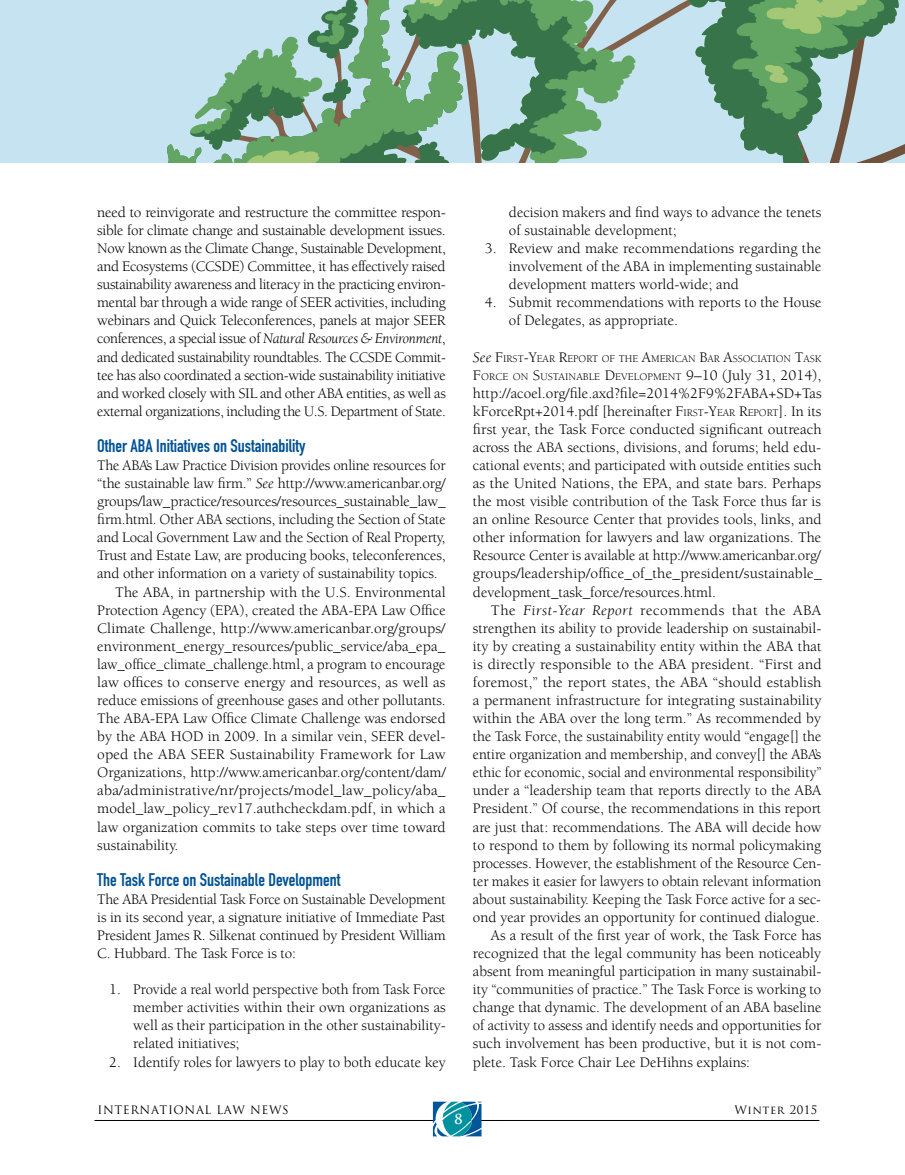
<style>
.page{position:relative;width:905px;height:1175px;background:#fff}
.page>*{position:absolute;margin:0;border:0;box-sizing:border-box;transform-origin:0 0}
.t1{font:18px "DIN Engschrift Std";color:#005295}
.t2{font:15px/18px "Berkeley Std";color:#000;text-align:justify}
.t3{font:15px "Berkeley Std";letter-spacing:.035em;color:#000}
.t4{font:700 13.5px "Trajan Pro";color:#fff}
.t5{font:11.4px "Trajan Pro";letter-spacing:.05em;color:#000}
.t6{font:10.5px/18px "Berkeley Std";color:#000}
.s1{font-style:italic}
.s2{font-style:italic;font-size:15px}
.s3{font-size:15px}
.s4{font-style:inherit}
.s5{font-size:10.5px}
</style>
<div class="page">
<hr style="left:94px;top:1120px;width:725px;height:1px;background:#000">
<svg style="left:433px;top:1101px;width:48px;height:36px"></svg>
<svg style="left:638px;top:0;width:97px;height:163px;fill:#c6e3f1"></svg>
<div style="left:0;top:0;width:86px;height:163px;background:#c6e3f1"></div>
<svg style="left:86px;top:0;width:552px;height:163px"></svg>
<svg style="left:735px;top:0;width:169px;height:163px"></svg>
<p class="t2" style="left:97px;top:203px;width:350px">need to reinvigorate and restructure the committee respon&shy;sible for climate change and sustainable development issues.<br>Now known as the Climate Change, Sustainable Development, and Ecosystems (CCSDE) Committee, it has effectively raised sustainability awareness and literacy in the practicing environ&shy;mental bar through a wide range of SEER activities, including webinars and Quick Teleconferences, panels at major SEER conferences, a special issue of <span class="s1">Natural Resources &amp; Environment</span>, and dedicated sustainability roundtables. The CCSDE Commit&shy;tee has also coordinated a section-wide sustainability initiative and worked closely with SIL and other ABA entities, as well as external organizations, including the U.S. Department of State.</p>
<p class="t1" style="left:97px;top:435px;width:210px">Other ABA Initiatives on Sustainability</p>
<p class="t2" style="left:97px;top:456px;width:350px">The ABA’s Law Practice Division provides online resources for</p>
<p class="t2" style="left:97px;top:474px;width:350px">“the sustainable law firm.” <span class="s1">See</span> http://www.americanbar.org/</p>
<p class="t2" style="left:97px;top:492px;width:350px">groups/law_practice/resources/resources_sustainable_law_</p>
<p class="t2" style="left:97px;top:511px;width:350px">firm.html. Other ABA sections, including the Section of State</p>
<p class="t2" style="left:97px;top:529px;width:349px">and Local Government Law and the Section of Real Property,</p>
<p class="t2" style="left:97px;top:547px;width:350px">Trust and Estate Law, are producing books, teleconferences,</p>
<p class="t2" style="left:97px;top:565px;width:342px">and other information on a variety of sustainability topics.</p>
<p class="t2" style="left:115px;top:583px;width:332px">The ABA, in partnership with the U.S. Environmental</p>
<p class="t2" style="left:97px;top:601px;width:350px">Protection Agency (EPA), created the ABA-EPA Law Office</p>
<p class="t2" style="left:97px;top:619px;width:349px">Climate Challenge, http://www.americanbar.org/groups/</p>
<p class="t2" style="left:97px;top:637px;width:349px">environment_energy_resources/public_service/aba_epa_</p>
<p class="t2" style="left:97px;top:655px;width:350px">law_office_climate_challenge.html, a program to encourage</p>
<p class="t2" style="left:97px;top:673px;width:350px">law offices to conserve energy and resources, as well as</p>
<p class="t2" style="left:97px;top:691px;width:350px">reduce emissions of greenhouse gases and other pollutants.</p>
<p class="t2" style="left:97px;top:709px;width:350px">The ABA-EPA Law Office Climate Challenge was endorsed</p>
<p class="t2" style="left:97px;top:727px;width:350px">by the ABA HOD in 2009. In a similar vein, SEER devel-</p>
<p class="t2" style="left:97px;top:745px;width:350px">oped the ABA SEER Sustainability Framework for Law</p>
<p class="t2" style="left:97px;top:764px;width:350px">Organizations, http://www.americanbar.org/content/dam/</p>
<p class="t2" style="left:97px;top:782px;width:350px">aba/administrative/nr/projects/model_law_policy/aba_</p>
<p class="t2" style="left:97px;top:800px;width:350px">model_law_policy_rev17.authcheckdam.pdf, in which a</p>
<p class="t2" style="left:97px;top:818px;width:350px">law organization commits to take steps over time toward</p>
<p class="t2" style="left:97px;top:836px;width:82px">sustainability.</p>
<p class="t1" style="left:97px;top:869px;width:244px">The Task Force on Sustainable Development</p>
<p class="t2" style="left:97px;top:890px;width:350px">The ABA Presidential Task Force on Sustainable Development is in its second year, a signature initiative of Immediate Past President James R. Silkenat continued by President William C. Hubbard. The Task Force is to:</p>
<p class="t2" style="left:133px;top:980px;width:314px;text-indent:-24px">1. Provide a real world perspective both from Task Force member activities within their own organizations as well as their participation in the other sustainability&shy;related initiatives;</p>
<p class="t2" style="left:109px;top:1053px;width:338px">2. Identify roles for lawyers to play to both educate key</p>
<p class="t2" style="left:509px;top:203px;width:314px">decision makers and find ways to advance the tenets of sustainable development;</p>
<p class="t2" style="left:509px;top:240px;width:314px;text-indent:-24px">3. Review and make recommendations regarding the involvement of the ABA in implementing sustainable development matters world-wide; and</p>
<p class="t2" style="left:509px;top:294px;width:314px;text-indent:-24px">4. Submit recommendations with reports to the House of Delegates, as appropriate.</p>
<p class="t6" style="left:473px;top:349px;width:350px"><span class="s2">See</span> <span class="s3">F</span>IRST<span class="s3">-Y</span>EAR <span class="s3">R</span>EPORT OF THE <span class="s3">A</span>MERICAN <span class="s3">B</span>AR <span class="s3">A</span>SSOCIATION <span class="s3">T</span>ASK<br><span class="s3">F</span>ORCE ON <span class="s3">S</span>USTAINABLE <span class="s3">D</span>EVELOPMENT <span class="s3">9–10 (July 31, 2014),</span></p>
<p class="t2" style="left:473px;top:384px;width:350px">http://acoel.org/file.axd?file=2014%2F9%2FABA+SD+Tas kForceRpt+2014.pdf [hereinafter <span class="s4">F</span><span class="s5">IRST</span><span class="s4">-Y</span><span class="s5">EAR</span> <span class="s4">R</span><span class="s5">EPORT</span>]. In its first year, the Task Force conducted significant outreach across the ABA sections, divisions, and forums; held edu&shy;cational events; and participated with outside entities such as the United Nations, the EPA, and state bars. Perhaps the most visible contribution of the Task Force thus far is an online Resource Center that provides tools, links, and other information for lawyers and law organizations. The Resource Center is available at http://www.americanbar.org/ groups/leadership/office_of_the_president/sustainable_ development_task_force/resources.html.</p>
<p class="t3" style="left:491px;top:602px;width:332px">The <span class="s1">First-Year Report</span> recommends that the ABA</p>
<p class="t2" style="left:473px;top:619px;width:350px">strengthen its ability to provide leadership on sustainabil-</p>
<p class="t2" style="left:473px;top:637px;width:350px">ity by creating a sustainability entity within the ABA that</p>
<p class="t2" style="left:473px;top:655px;width:350px">is directly responsible to the ABA president. “First and</p>
<p class="t2" style="left:473px;top:673px;width:350px">foremost,” the report states, the ABA “should establish</p>
<p class="t2" style="left:473px;top:691px;width:350px">a permanent infrastructure for integrating sustainability</p>
<p class="t2" style="left:473px;top:709px;width:349px">within the ABA over the long term.” As recommended by</p>
<p class="t2" style="left:473px;top:727px;width:350px">the Task Force, the sustainability entity would “engage[] the</p>
<p class="t2" style="left:473px;top:745px;width:350px">entire organization and membership, and convey[] the ABA’s</p>
<p class="t2" style="left:473px;top:764px;width:350px">ethic for economic, social and environmental responsibility”</p>
<p class="t2" style="left:473px;top:782px;width:350px">under a “leadership team that reports directly to the ABA</p>
<p class="t2" style="left:473px;top:800px;width:350px">President.” Of course, the recommendations in this report</p>
<p class="t2" style="left:473px;top:818px;width:350px">are just that: recommendations. The ABA will decide how</p>
<p class="t2" style="left:473px;top:836px;width:350px">to respond to them by following its normal policymaking</p>
<p class="t2" style="left:473px;top:854px;width:350px">processes. However, the establishment of the Resource Cen-</p>
<p class="t2" style="left:473px;top:872px;width:350px">ter makes it easier for lawyers to obtain relevant information</p>
<p class="t2" style="left:473px;top:890px;width:350px">about sustainability. Keeping the Task Force active for a sec-</p>
<p class="t2" style="left:473px;top:908px;width:348px">ond year provides an opportunity for continued dialogue.</p>
<p class="t2" style="left:491px;top:926px;width:332px">As a result of the first year of work, the Task Force has</p>
<p class="t2" style="left:473px;top:944px;width:349px">recognized that the legal community has been noticeably</p>
<p class="t2" style="left:473px;top:962px;width:350px">absent from meaningful participation in many sustainabil-</p>
<p class="t2" style="left:473px;top:980px;width:349px">ity “communities of practice.” The Task Force is working to</p>
<p class="t2" style="left:473px;top:998px;width:350px">change that dynamic. The development of an ABA baseline</p>
<p class="t2" style="left:473px;top:1016px;width:350px">of activity to assess and identify needs and opportunities for</p>
<p class="t2" style="left:473px;top:1035px;width:350px">such involvement has been productive, but it is not com-</p>
<p class="t2" style="left:473px;top:1053px;width:279px">plete. Task Force Chair Lee DeHihns explains:</p>
<p class="t5" style="left:98px;top:1102px;width:193px">INTERNATIONAL LAW NEWS</p>
<p class="t5" style="left:734px;top:1102px;width:84px">Winter 2015</p>
<p class="t4" style="left:454px;top:1111px;width:10px">8</p>
</div>
